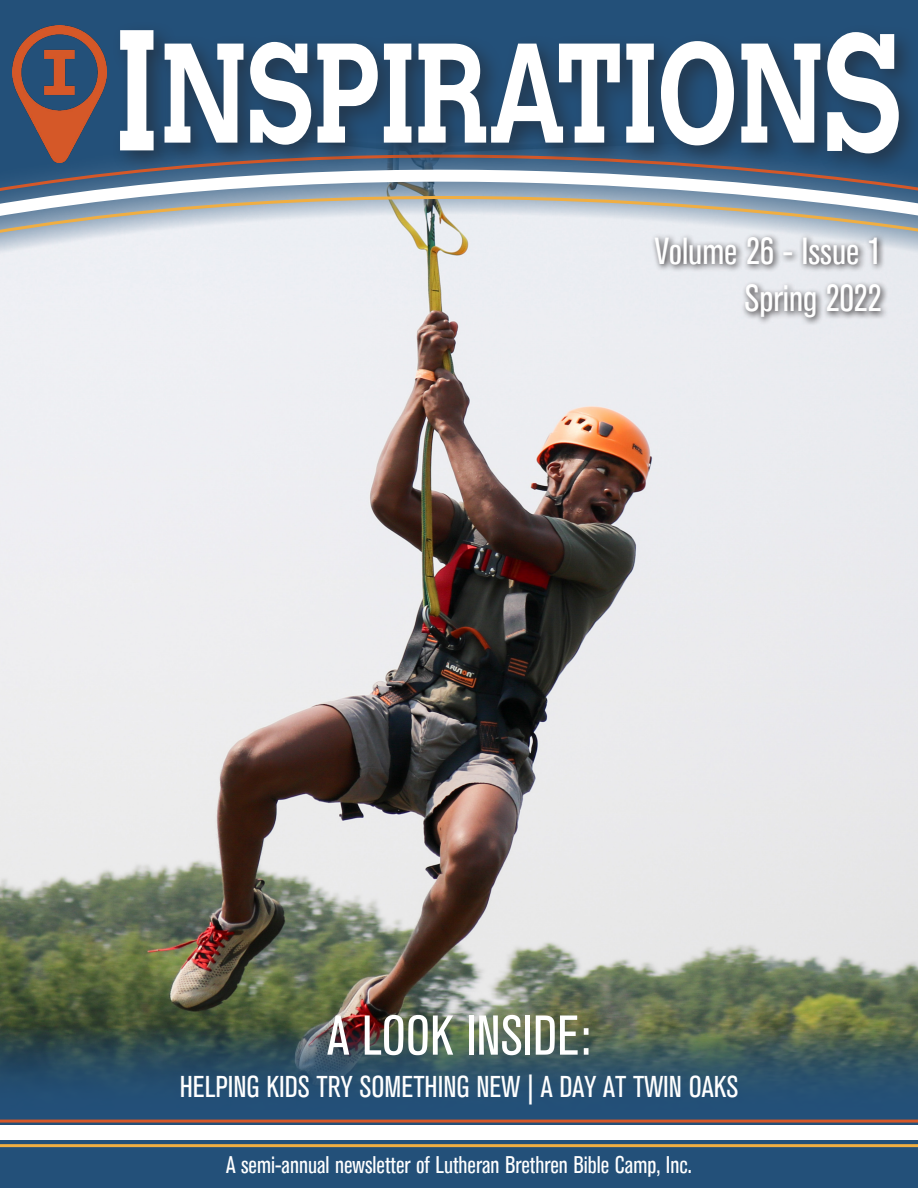
<style>
.page{position:relative;width:918px;height:1188px;background:#fff}
.page>*{position:absolute;margin:0;border:0;box-sizing:border-box;transform-origin:0 0}
.t1{font:700 170.55px "Calvert MT Std";color:#fff;scale:.77 1}
.t2{font:700 165.75px "Calvert MT Std";color:#fff;scale:.76 1}
.t3{font:700 140.4px "Calvert MT Std";color:#fff;scale:.77 1}
.t4{font:condensed 55.5px "Akzidenz Grotesk BE";color:#fff}
.t5{font:condensed 37.5px "Akzidenz Grotesk BE";color:#fff}
.t6{font:condensed 30px "Akzidenz Grotesk BE";color:#fff}
.t7{font:condensed 24px "Akzidenz Grotesk BE";color:#fff}
</style>
<div class="page">
<div style="left:0;top:909px;width:918px;height:279px;background:#235079"></div>
<div style="left:0;top:0;width:918px;height:587px;background:#235079"></div>
<img style="left:0;top:237px;width:918px;height:850px">
<div style="left:0;top:1125px;width:918px;height:15px;background:#fff"></div>
<hr style="left:0;top:1144px;width:918px;height:3px;background:#f0ae42">
<hr style="left:0;top:1120px;width:918px;height:3px;background:#d55828">
<div style="left:111px;top:21px;width:67px;height:154px;background:#231f20;opacity:.5"></div>
<svg style="left:0;top:227px;width:918px;height:10px;background:#dce0e4"></svg>
<svg style="left:0;top:129px;width:918px;height:98px;background:#a6b1ba"></svg>
<div style="left:156px;top:33px;width:688px;height:136px;background:#231f20;opacity:.52"></div>
<div style="left:818px;top:23px;width:100px;height:154px;background:#231f20;opacity:.5"></div>
<img style="left:12px;top:25px;width:94px;height:137px">
<svg style="left:651px;top:233px;width:238px;height:93px;background:#cbccd1"></svg>
<p class="t1" style="left:116px;top:-18px;width:55px">I</p>
<p class="t3" style="left:161px;top:4px;width:862px">NSPIRATION</p>
<p class="t2" style="left:823px;top:-12px;width:106px">S</p>
<p class="t5" style="left:655px;top:230px;width:229px">Volume 26 - Issue 1</p>
<p class="t5" style="left:744px;top:278px;width:139px">Spring 2022</p>
<p class="t4" style="left:327px;top:1005px;width:265px">A LOOK INSIDE:</p>
<p class="t6" style="left:180px;top:1070px;width:560px">HELPING KIDS TRY SOMETHING NEW | A DAY AT TWIN OAKS</p>
<p class="t7" style="left:226px;top:1151px;width:467px">A semi-annual newsletter of Lutheran Brethren Bible Camp, Inc.</p>
</div>
